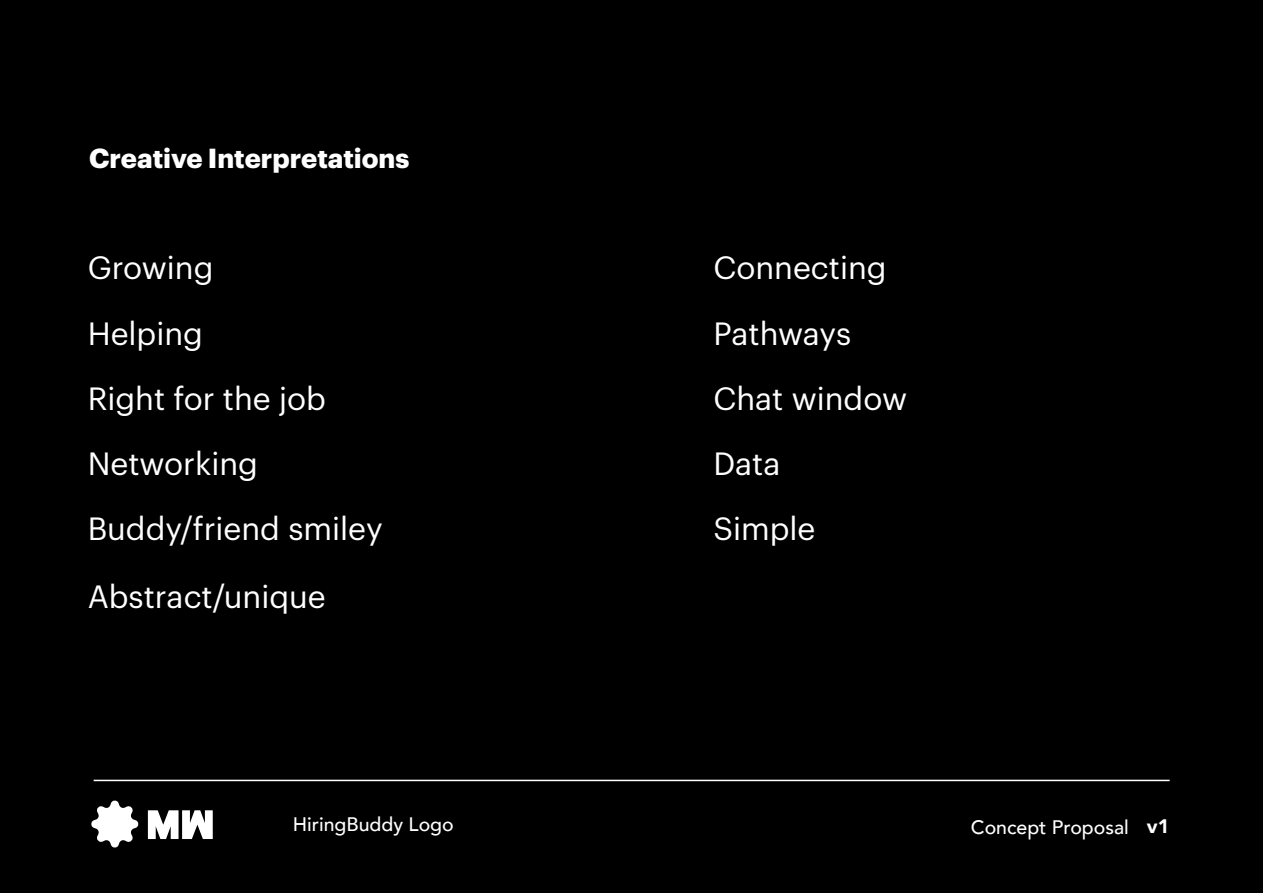
<style>
.page{position:relative;width:1263px;height:893px;background:#000}
.page>*{position:absolute;margin:0;border:0;box-sizing:border-box;transform-origin:0 0}
.t1{font:31.5px/65.2px "Graphik";color:#fff}
.t2{font:700 27px "Graphik";color:#fff}
.t3{font:500 19.5px "Avenir";color:#fff}
.s1{font-weight:900}
</style>
<div class="page">
<hr style="left:94px;top:780px;width:1076px;height:1px;background:#fff">
<svg style="left:91px;top:800px;width:48px;height:48px"></svg>
<svg style="left:148px;top:810px;width:65px;height:29px"></svg>
<p class="t2" style="left:89px;top:137px;width:322px">Creative Interpretations</p>
<p class="t1" style="left:88px;top:233px;width:296px">Growing<br>Helping<br>Right for the job<br>Networking<br>Buddy/friend smiley</p>
<p class="t1" style="left:88px;top:562px;width:240px">Abstract/unique</p>
<p class="t1" style="left:713px;top:233px;width:195px">Connecting<br>Pathways<br>Chat window<br>Data<br>Simple</p>
<p class="t3" style="left:293px;top:807px;width:163px">HiringBuddy Logo</p>
<p class="t3" style="left:971px;top:810px;width:200px">Concept Proposal <span class="s1">v1</span></p>
</div>
